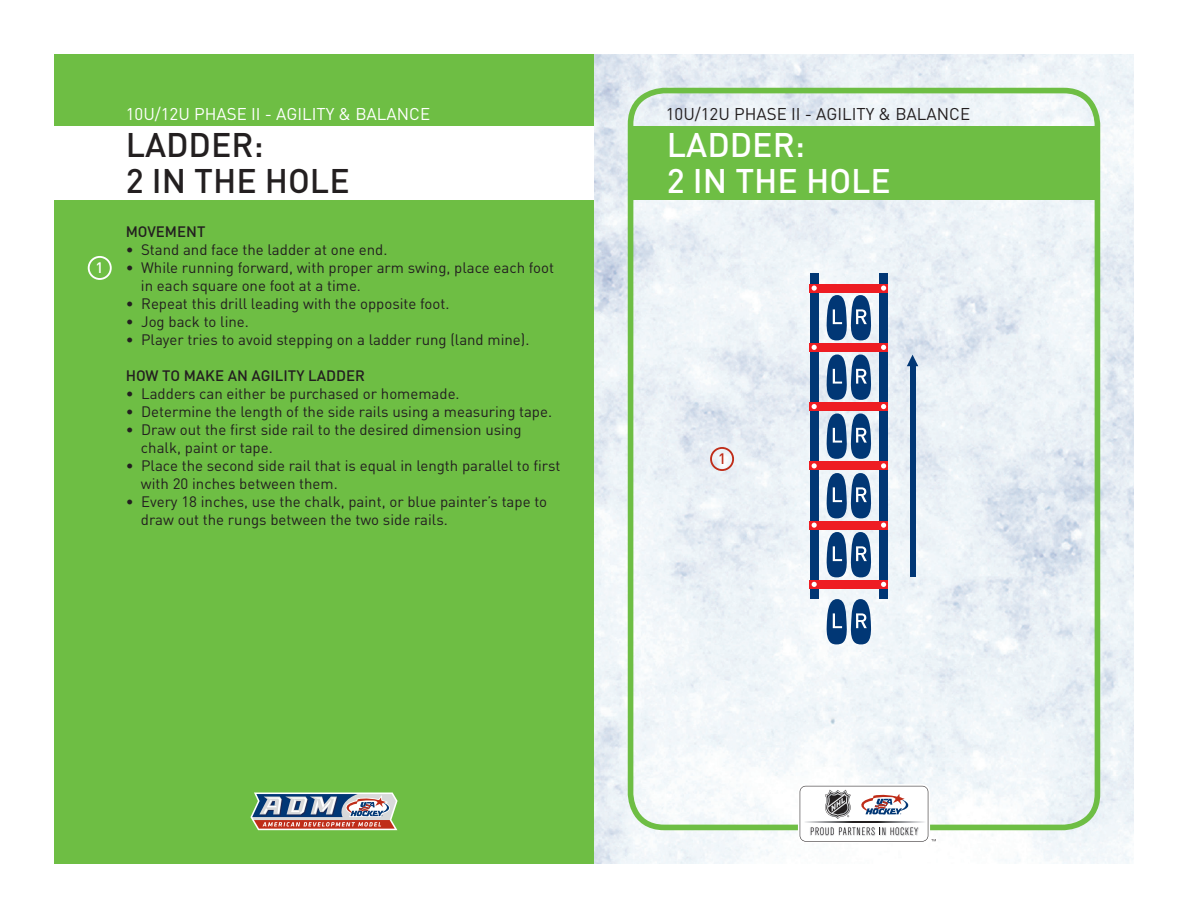
<style>
.page{position:relative;width:1188px;height:918px;background:#fff}
.page>*{position:absolute;margin:0;border:0;box-sizing:border-box;transform-origin:0 0}
.t1{font:500 33.75px/35.7px "DIN";color:#231f20}
.t2{font:500 33.75px/35.7px "DIN";color:#fff}
.t3{font:16.8px "DIN";color:#fff}
.t4{font:16.8px "DIN";color:#231f20}
.t5{font:15px/18px "DIN";color:#231f20}
.t6{font:500 15px "DIN";color:#231f20}
.t7{font:500 15px "DIN";color:#fff}
.t8{font:500 15px "DIN";color:#bf2d19}
</style>
<div class="page">
<div style="left:54px;top:54px;width:540px;height:810px;background:#6ebe44"></div>
<div style="left:54px;top:126px;width:540px;height:74px;background:#fff"></div>
<div style="left:88px;top:256px;width:24px;height:24px;border:2px solid #fff;border-radius:50%"></div>
<svg style="left:250px;top:793px;width:148px;height:37px"></svg>
<img style="left:594px;top:54px;width:540px;height:810px">
<div style="left:628px;top:88px;width:472px;height:742px;border:6px solid #6ebe44;border-radius:34px"></div>
<div style="left:630px;top:126px;width:468px;height:74px;background:#6ebe44"></div>
<svg style="left:907px;top:355px;width:11px;height:11px"></svg>
<div style="left:910px;top:365px;width:5px;height:212px;background:#013775"></div>
<svg style="left:826px;top:599px;width:46px;height:45px"></svg>
<svg style="left:826px;top:532px;width:46px;height:45px"></svg>
<svg style="left:826px;top:473px;width:46px;height:45px"></svg>
<svg style="left:826px;top:413px;width:46px;height:46px"></svg>
<svg style="left:826px;top:354px;width:46px;height:46px"></svg>
<svg style="left:826px;top:295px;width:46px;height:45px"></svg>
<div style="left:879px;top:274px;width:9px;height:325px;background:#013775"></div>
<div style="left:810px;top:274px;width:8px;height:325px;background:#013775"></div>
<div style="left:810px;top:580px;width:78px;height:9px;background:#ee1d23"></div>
<div style="left:810px;top:521px;width:78px;height:9px;background:#ee1d23"></div>
<div style="left:810px;top:462px;width:78px;height:8px;background:#ee1d23"></div>
<div style="left:810px;top:402px;width:78px;height:9px;background:#ee1d23"></div>
<div style="left:810px;top:343px;width:78px;height:9px;background:#ee1d23"></div>
<div style="left:810px;top:284px;width:78px;height:9px;background:#ee1d23"></div>
<svg style="left:812px;top:582px;width:5px;height:5px"></svg>
<svg style="left:812px;top:523px;width:5px;height:5px"></svg>
<svg style="left:812px;top:463px;width:5px;height:5px"></svg>
<svg style="left:812px;top:404px;width:5px;height:5px"></svg>
<svg style="left:812px;top:345px;width:5px;height:5px"></svg>
<svg style="left:812px;top:286px;width:5px;height:5px"></svg>
<svg style="left:881px;top:582px;width:5px;height:5px"></svg>
<svg style="left:881px;top:523px;width:5px;height:5px"></svg>
<svg style="left:881px;top:463px;width:5px;height:5px"></svg>
<svg style="left:881px;top:404px;width:5px;height:5px"></svg>
<svg style="left:881px;top:345px;width:5px;height:5px"></svg>
<svg style="left:881px;top:286px;width:5px;height:5px"></svg>
<div style="left:710px;top:447px;width:24px;height:24px;border:2px solid #c02d19;border-radius:50%"></div>
<svg style="left:798px;top:784px;width:132px;height:59px"></svg>
<svg style="left:800px;top:786px;width:136px;height:56px"></svg>
<p class="t7" style="left:96px;top:258px;width:9px">1</p>
<p class="t3" style="left:126px;top:105px;width:306px">10U/12U PHASE II - AGILITY &amp; BALANCE</p>
<h1 class="t1" style="left:126px;top:126px;width:225px">LADDER:<br>2 IN THE HOLE</h1>
<p class="t6" style="left:126px;top:222px;width:81px">MOVEMENT</p>
<p class="t5" style="left:126px;top:241px;width:263px">• Stand and face the ladder at one end.</p>
<p class="t5" style="left:141px;top:259px;width:415px;text-indent:-15px">• While running forward, with proper arm swing, place each foot in each square one foot at a time.</p>
<p class="t5" style="left:126px;top:295px;width:325px">• Repeat this drill leading with the opposite foot.</p>
<p class="t5" style="left:126px;top:313px;width:125px">• Jog back to line.</p>
<p class="t5" style="left:126px;top:331px;width:405px">• Player tries to avoid stepping on a ladder rung (land mine).</p>
<p class="t6" style="left:126px;top:366px;width:241px">HOW TO MAKE AN AGILITY LADDER</p>
<p class="t5" style="left:126px;top:385px;width:335px">• Ladders can either be purchased or homemade.</p>
<p class="t5" style="left:126px;top:403px;width:428px">• Determine the length of the side rails using a measuring tape.</p>
<p class="t5" style="left:141px;top:421px;width:382px;text-indent:-15px">• Draw out the first side rail to the desired dimension using chalk, paint or tape.</p>
<p class="t5" style="left:141px;top:457px;width:421px;text-indent:-15px">• Place the second side rail that is equal in length parallel to first with 20 inches between them.</p>
<p class="t5" style="left:141px;top:493px;width:408px;text-indent:-15px">• Every 18 inches, use the chalk, paint, or blue painter’s tape to draw out the rungs between the two side rails.</p>
<p class="t4" style="left:666px;top:105px;width:306px">10U/12U PHASE II - AGILITY &amp; BALANCE</p>
<h1 class="t2" style="left:667px;top:126px;width:225px">LADDER:<br>2 IN THE HOLE</h1>
<p class="t8" style="left:718px;top:449px;width:9px">1</p>
</div>
